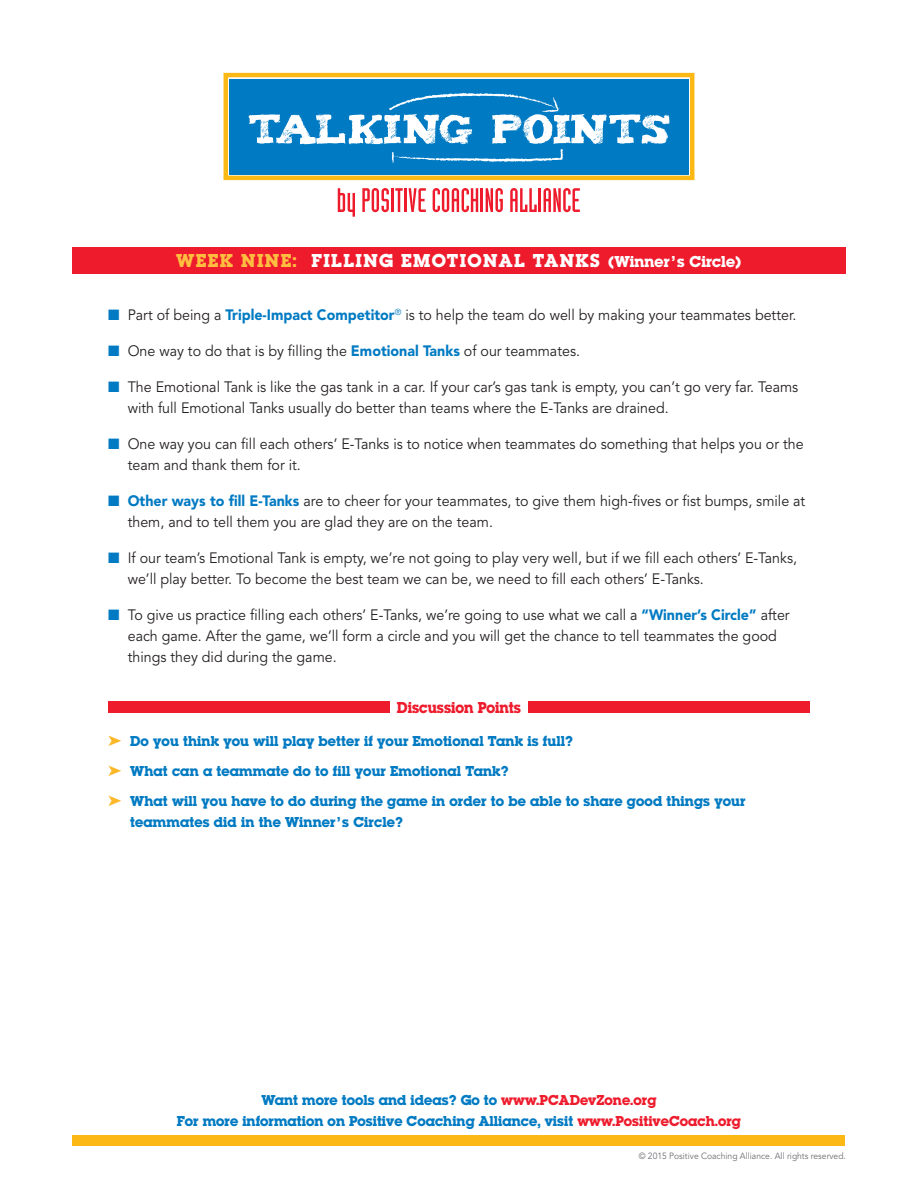
<style>
.page{position:relative;width:918px;height:1188px;background:#fff}
.page>*{position:absolute;margin:0;border:0;box-sizing:border-box;transform-origin:0 0}
.t1{font:19.5px "Lubalin Graph Bld";letter-spacing:.07em;color:#fff}
.t2{font:16.5px "Lubalin Graph Bld";color:#ee1b2c;scale:.95 1}
.t3{font:15px/21px "Avenir";color:#231f20;scale:.95 1}
.t4{font:15px/30px "Lubalin Graph Bld";letter-spacing:.01em;color:#007ac2;text-align:center}
.t5{font:9px "Avenir";color:#6c6d70;scale:.95 1}
.s1{color:#febf41}
.s2{font-size:16.5px}
.s3{color:#007ac2}
.s4{font-weight:900;color:#007ac2}
.s5{color:#fcb828}
.s6{color:#ee1b2c}
</style>
<div class="page">
<div style="left:72px;top:248px;width:774px;height:26px;background:#ee1b2c"></div>
<div style="left:224px;top:73px;width:470px;height:107px;background:#fcb814"></div>
<svg style="left:228px;top:77px;width:462px;height:99px"></svg>
<div style="left:229px;top:79px;width:459px;height:95px;background:#007ac2"></div>
<svg style="left:338px;top:188px;width:17px;height:29px"></svg>
<svg style="left:362px;top:188px;width:27px;height:24px"></svg>
<hr style="left:391px;top:188px;width:3px;height:24px;background:#ee1b2c">
<svg style="left:395px;top:188px;width:8px;height:24px"></svg>
<hr style="left:404px;top:188px;width:3px;height:24px;background:#ee1b2c">
<svg style="left:409px;top:188px;width:17px;height:24px"></svg>
<svg style="left:433px;top:188px;width:45px;height:24px"></svg>
<hr style="left:481px;top:188px;width:2px;height:24px;background:#ee1b2c">
<svg style="left:486px;top:188px;width:17px;height:24px"></svg>
<svg style="left:510px;top:188px;width:27px;height:24px"></svg>
<hr style="left:539px;top:188px;width:2px;height:24px;background:#ee1b2c">
<svg style="left:544px;top:188px;width:36px;height:24px"></svg>
<svg style="left:249px;top:93px;width:420px;height:70px"></svg>
<div style="left:73px;top:1136px;width:772px;height:10px;background:#fcb814"></div>
<div style="left:108px;top:702px;width:281px;height:11px;background:#ee1b2c"></div>
<div style="left:529px;top:702px;width:281px;height:11px;background:#ee1b2c"></div>
<h1 class="t1" style="left:176px;top:248px;width:567px"><span class="s1">WEEK NINE:</span> FILLING EMOTIONAL TANKS <span class="s2">(Winner’s Circle)</span></h1>
<p class="t3" style="left:108px;top:305px;width:726px"><span class="s3">■</span> Part of being a <span class="s4">Triple-Impact Competitor</span><sup>®</sup> is to help the team do well by making your teammates better.</p>
<p class="t3" style="left:108px;top:341px;width:498px"><span class="s3">■</span> One way to do that is by filling the <span class="s4">Emotional Tanks</span> of our teammates.</p>
<p class="t3" style="left:128px;top:377px;width:707px;text-indent:-20px"><span class="s3">■</span> The Emotional Tank is like the gas tank in a car. If your car’s gas tank is empty, you can’t go very far. Teams with full Emotional Tanks usually do better than teams where the E-Tanks are drained.</p>
<p class="t3" style="left:128px;top:434px;width:713px;text-indent:-20px"><span class="s3">■</span> One way you can fill each others’ E-Tanks is to notice when teammates do something that helps you or the team and thank them for it.</p>
<p class="t3" style="left:128px;top:491px;width:715px;text-indent:-20px"><span class="s3">■</span> <span class="s4">Other ways to fill E-Tanks</span> are to cheer for your teammates, to give them high-fives or fist bumps, smile at them, and to tell them you are glad they are on the team.</p>
<p class="t3" style="left:128px;top:548px;width:706px;text-indent:-20px"><span class="s3">■</span> If our team’s Emotional Tank is empty, we’re not going to play very well, but if we fill each others’ E-Tanks, we’ll play better. To become the best team we can be, we need to fill each others’ E-Tanks.</p>
<p class="t3" style="left:128px;top:605px;width:698px;text-indent:-20px"><span class="s3">■</span> To give us practice filling each others’ E-Tanks, we’re going to use what we call a <span class="s4">“Winner’s Circle”</span> after each game. After the game, we’ll form a circle and you will get the chance to tell teammates the good things they did during the game.</p>
<p class="t2" style="left:397px;top:696px;width:132px">Discussion Points</p>
<p class="t4" style="left:108px;top:727px;width:639px;text-align:left"><span class="s5">➤</span> Do you think you will play better if your Emotional Tank is full?<br><span class="s5">➤</span> What can a teammate do to fill your Emotional Tank?<br><span class="s5">➤</span> What will you have to do during the game in order to be able to share good things your</p>
<p class="t4" style="left:130px;top:808px;width:274px">teammates did in the Winner’s Circle?</p>
<p class="t4" style="left:177px;top:1091px;width:566px;line-height:21px">Want more tools and ideas? Go to <span class="s6">www.PCADevZone.org<br></span>For more information on Positive Coaching Alliance, visit <span class="s6">www.PositiveCoach.org</span></p>
<p class="t5" style="left:639px;top:1150px;width:220px">© 2015 Positive Coaching Alliance. All rights reserved.</p>
</div>
